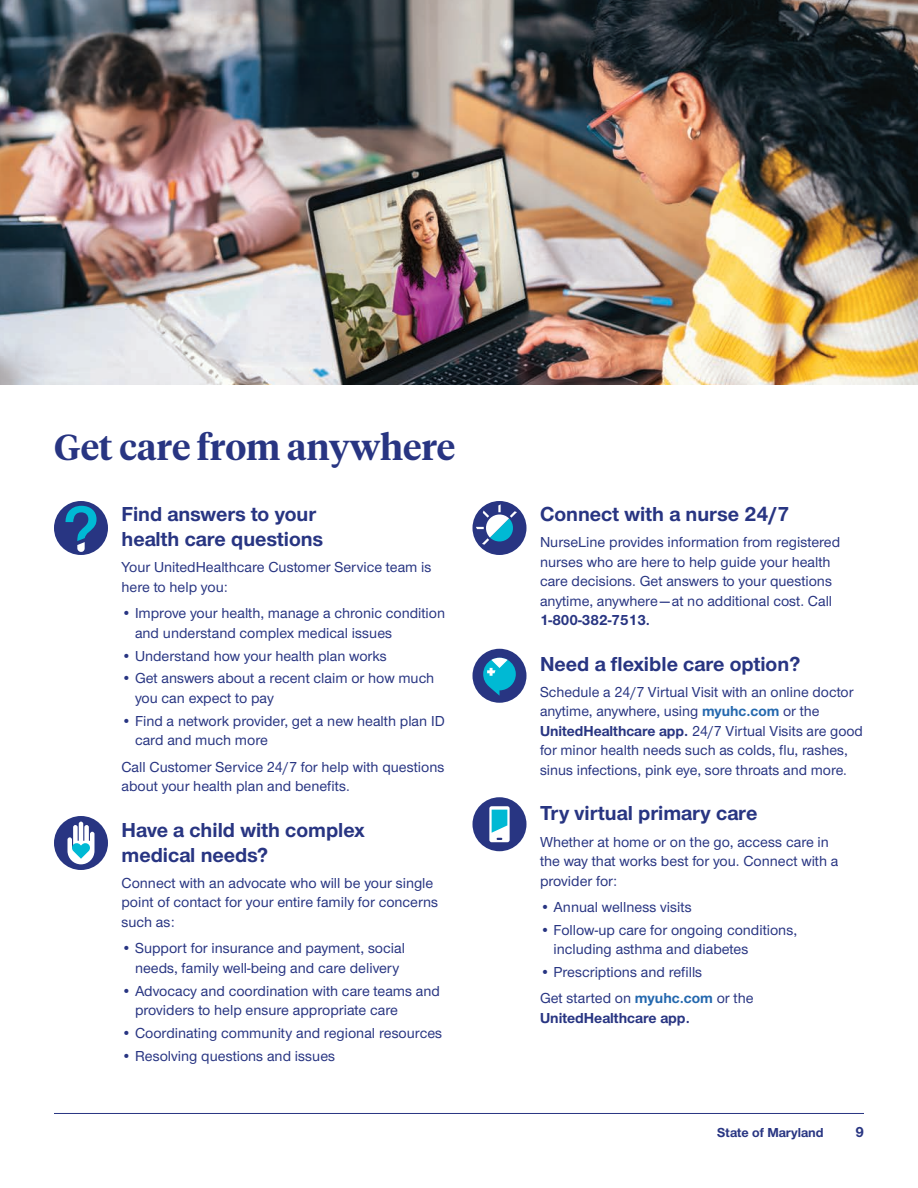
<style>
.page{position:relative;width:918px;height:1188px;background:#fff}
.page>*{position:absolute;margin:0;border:0;box-sizing:border-box;transform-origin:0 0}
.H3{font:600 36px "UHC Serif Headline";color:#283582}
.H5-Sans{font:700 21px/25.2px "UHC Sans";color:#283582}
.Body{font:500 15px/19.5px "UHC Sans";color:#283582}
.Body-2{font:700 15px/19.5px "UHC Sans";color:#283582}
.t1{font:700 13.5px "UHC Sans";color:#283582}
.s1{font-weight:700}
.s2{font-weight:700;color:#2468ae}
.s3{font-weight:500}
.s4{color:#2468ae}
</style>
<div class="page">
<div style="left:54px;top:501px;width:54px;height:54px;background:#283582;border-radius:50%"></div>
<svg style="left:65px;top:506px;width:32px;height:46px"></svg>
<div style="left:472px;top:501px;width:54px;height:54px;background:#283582;border-radius:50%"></div>
<svg style="left:476px;top:504px;width:41px;height:41px"></svg>
<div style="left:54px;top:816px;width:54px;height:54px;background:#283582;border-radius:50%"></div>
<svg style="left:68px;top:822px;width:26px;height:42px"></svg>
<div style="left:472px;top:649px;width:54px;height:54px;background:#283582;border-radius:50%"></div>
<svg style="left:483px;top:658px;width:33px;height:38px"></svg>
<div style="left:472px;top:797px;width:54px;height:54px;background:#283582;border-radius:50%"></div>
<svg style="left:489px;top:806px;width:21px;height:36px"></svg>
<img style="left:1px;top:0;width:917px;height:385px">
<img style="left:0;top:0;width:1px;height:1188px">
<hr style="left:54px;top:1113px;width:810px;height:1px;background:#283582">
<p class="H3" style="left:54px;top:423px;width:403px">Get care from anywhere</p>
<p class="H5-Sans" style="left:122px;top:501px;width:203px">Find answers to your health care questions</p>
<p class="Body" style="left:122px;top:557px;width:311px">Your UnitedHealthcare Customer Service team is here to help you:</p>
<p class="Body" style="left:135px;top:603px;width:312px;text-indent:-14px">• Improve your health, manage a chronic condition and understand complex medical issues</p>
<p class="Body" style="left:122px;top:645px;width:267px">• Understand how your health plan works</p>
<p class="Body" style="left:135px;top:668px;width:301px;text-indent:-14px">• Get answers about a recent claim or how much you can expect to pay</p>
<p class="Body" style="left:135px;top:710px;width:311px;text-indent:-14px">• Find a network provider, get a new health plan ID card and much more</p>
<p class="Body" style="left:122px;top:756px;width:324px">Call Customer Service 24/7 for help with questions about your health plan and benefits.</p>
<p class="H5-Sans" style="left:122px;top:816px;width:245px">Have a child with complex medical needs?</p>
<p class="Body" style="left:122px;top:873px;width:318px">Connect with an advocate who will be your single point of contact for your entire family for concerns such as:</p>
<p class="Body" style="left:122px;top:938px;width:285px;text-align:center">• Support for insurance and payment, social needs, family well-being and care delivery</p>
<p class="Body" style="left:135px;top:980px;width:307px;text-indent:-14px">• Advocacy and coordination with care teams and providers to help ensure appropriate care</p>
<p class="Body" style="left:122px;top:1023px;width:322px">• Coordinating community and regional resources</p>
<p class="Body" style="left:122px;top:1045px;width:215px">• Resolving questions and issues</p>
<p class="H5-Sans" style="left:540px;top:501px;width:251px">Connect with a nurse 24/7</p>
<p class="Body" style="left:540px;top:532px;width:302px">NurseLine provides information from registered nurses who are here to help guide your health care decisions. Get answers to your questions anytime, anywhere—at no additional cost. Call <span class="s1">1-800-382-7513.</span></p>
<p class="H5-Sans" style="left:540px;top:650px;width:262px">Need a flexible care option?</p>
<p class="Body" style="left:540px;top:682px;width:325px">Schedule a 24/7 Virtual Visit with an online doctor anytime, anywhere, using <span class="s2">myuhc.com</span> or the <span class="s1">UnitedHealthcare app.</span> 24/7 Virtual Visits are good for minor health needs such as colds, flu, rashes, sinus infections, pink eye, sore throats and more.</p>
<p class="H5-Sans" style="left:540px;top:800px;width:219px">Try virtual primary care</p>
<p class="Body" style="left:540px;top:831px;width:300px">Whether at home or on the go, access care in the way that works best for you. Connect with a provider for:</p>
<p class="Body" style="left:540px;top:897px;width:153px">• Annual wellness visits</p>
<p class="Body" style="left:554px;top:919px;width:245px;text-indent:-14px">• Follow-up care for ongoing conditions, including asthma and diabetes</p>
<p class="Body" style="left:540px;top:962px;width:164px">• Prescriptions and refills</p>
<p class="Body-2" style="left:540px;top:988px;width:215px"><span class="s3">Get started on</span> <span class="s4">myuhc.com</span> <span class="s3">or the<br></span>UnitedHealthcare app.</p>
<p class="t1" style="left:717px;top:1123px;width:108px">State of Maryland</p>
<p class="Body-2" style="left:855px;top:1122px;width:10px">9</p>
</div>
